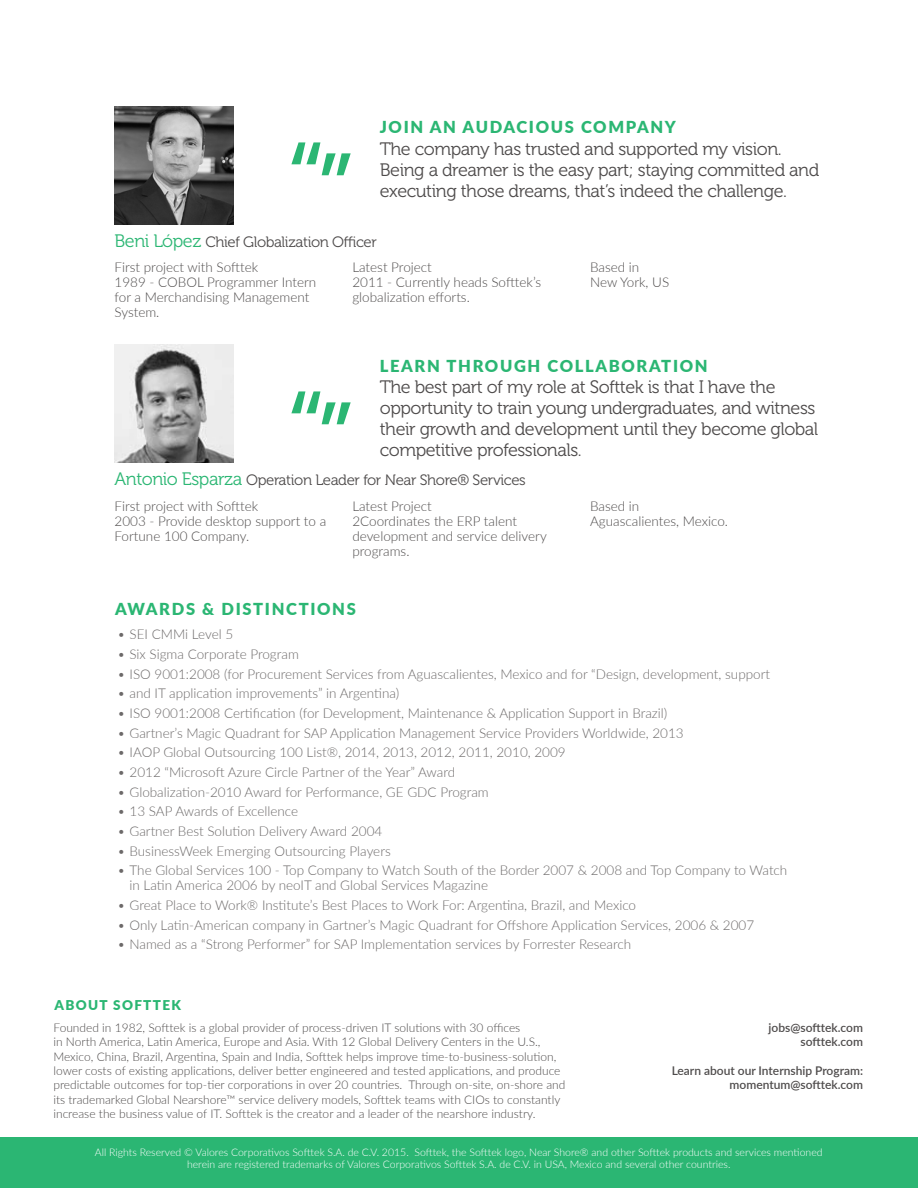
<style>
.page{position:relative;width:918px;height:1188px;background:#fff}
.page>*{position:absolute;margin:0;border:0;box-sizing:border-box;transform-origin:0 0}
.Contenido{font:18px/21px "Museo 300";letter-spacing:-.025em;color:#4e4b4b}
.Contenido-2{font:900 16.5px "Lato";letter-spacing:.1em;color:#2bb673}
.Contenido-3{font:15px "Museo 300";letter-spacing:-.025em;color:#4e4b4b}
.t1{font:300 13.5px/15px "Lato";color:#6c6969}
.Contenido-4{font:300 13.5px/15px "Lato";color:#4e4b4b}
.t2{font:900 13.5px "Lato";letter-spacing:.1em;color:#2bb673}
.t3{font:300 12px/14.4px "Lato";color:#4e4b4b}
.t4{font:600 12px/14.4px "Lato";color:#4e4b4b;text-align:right}
.t5{font:300 10.5px/12.6px "Lato";color:#fff;text-align:center}
.s1{font-size:18px;color:#2bb673}
</style>
<div class="page">
<div style="left:0;top:1137px;width:918px;height:51px;background:#2bb673"></div>
<svg style="left:291px;top:142px;width:60px;height:33px"></svg>
<svg style="left:291px;top:391px;width:60px;height:33px"></svg>
<img style="left:115px;top:106px;width:119px;height:118px">
<img style="left:115px;top:345px;width:119px;height:118px">
<p class="Contenido-2" style="left:380px;top:114px;width:298px">JOIN AN AUDACIOUS COMPANY</p>
<p class="Contenido" style="left:380px;top:139px;width:403px">The company has trusted and supported my vision.</p>
<p class="Contenido" style="left:380px;top:160px;width:441px">Being a dreamer is the easy part; staying committed and executing those dreams, that’s indeed the challenge.</p>
<p class="Contenido-3" style="left:115px;top:233px;width:264px"><span class="s1">Beni López</span> Chief Globalization Officer</p>
<p class="Contenido-4" style="left:115px;top:259px;width:145px">First project with Softtek</p>
<p class="Contenido-4" style="left:115px;top:274px;width:203px">1989 - COBOL Programmer Intern for a Merchandising Management<br>System.</p>
<p class="Contenido-4" style="left:352px;top:259px;width:81px">Latest Project</p>
<p class="Contenido-4" style="left:352px;top:274px;width:190px">2011 - Currently heads Softtek’s</p>
<p class="Contenido-4" style="left:352px;top:289px;width:119px">globalization efforts.</p>
<p class="Contenido-4" style="left:590px;top:259px;width:51px">Based in</p>
<p class="Contenido-4" style="left:590px;top:274px;width:81px">New York, US</p>
<p class="Contenido-2" style="left:380px;top:354px;width:329px">LEARN THROUGH COLLABORATION</p>
<p class="Contenido" style="left:380px;top:377px;width:440px">The best part of my role at Softtek is that I have the opportunity to train young undergraduates, and witness their growth and development until they become global competitive professionals.</p>
<p class="Contenido-3" style="left:115px;top:472px;width:413px"><span class="s1">Antonio Esparza</span> Operation Leader for Near Shore® Services</p>
<p class="Contenido-4" style="left:115px;top:498px;width:145px">First project with Softtek</p>
<p class="Contenido-4" style="left:115px;top:513px;width:213px">2003 - Provide desktop support to a</p>
<p class="Contenido-4" style="left:115px;top:528px;width:136px">Fortune 100 Company.</p>
<p class="Contenido-4" style="left:352px;top:498px;width:81px">Latest Project</p>
<p class="Contenido-4" style="left:352px;top:513px;width:166px">2Coordinates the ERP talent</p>
<p class="Contenido-4" style="left:352px;top:528px;width:196px">development and service delivery programs.</p>
<p class="Contenido-2" style="left:115px;top:596px;width:242px">AWARDS &amp; DISTINCTIONS</p>
<p class="Contenido-4" style="left:590px;top:498px;width:51px">Based in</p>
<p class="Contenido-4" style="left:590px;top:513px;width:139px">Aguascalientes, Mexico.</p>
<p class="t1" style="left:118px;top:626px;width:117px">• SEI CMMi Level 5</p>
<p class="t1" style="left:118px;top:646px;width:183px">• Six Sigma Corporate Program</p>
<p class="t1" style="left:118px;top:666px;width:654px">• ISO 9001:2008 (for Procurement Services from Aguascalientes, Mexico and for “Design, development, support</p>
<p class="t1" style="left:118px;top:685px;width:283px">• and IT application improvements” in Argentina)</p>
<p class="t1" style="left:118px;top:705px;width:551px">• ISO 9001:2008 Certification (for Development, Maintenance &amp; Application Support in Brazil)</p>
<p class="t1" style="left:118px;top:725px;width:568px">• Gartner’s Magic Quadrant for SAP Application Management Service Providers Worldwide, 2013</p>
<p class="t1" style="left:118px;top:744px;width:450px">• IAOP Global Outsourcing 100 List®, 2014, 2013, 2012, 2011, 2010, 2009</p>
<p class="t1" style="left:118px;top:764px;width:339px">• 2012 “Microsoft Azure Circle Partner of the Year” Award</p>
<p class="t1" style="left:118px;top:784px;width:373px">• Globalization-2010 Award for Performance, GE GDC Program</p>
<p class="t1" style="left:118px;top:803px;width:182px">• 13 SAP Awards of Excellence</p>
<p class="t1" style="left:118px;top:823px;width:266px">• Gartner Best Solution Delivery Award 2004</p>
<p class="t1" style="left:118px;top:843px;width:275px">• BusinessWeek Emerging Outsourcing Players</p>
<p class="t1" style="left:130px;top:862px;width:659px;text-indent:-12px">• The Global Services 100 - Top Company to Watch South of the Border 2007 &amp; 2008 and Top Company to Watch in Latin America 2006 by neoIT and Global Services Magazine</p>
<p class="t1" style="left:118px;top:897px;width:520px">• Great Place to Work® Institute’s Best Places to Work For: Argentina, Brazil, and Mexico</p>
<p class="t1" style="left:118px;top:917px;width:638px">• Only Latin-American company in Gartner’s Magic Quadrant for Offshore Application Services, 2006 &amp; 2007</p>
<p class="t1" style="left:118px;top:937px;width:515px">• Named as a “Strong Performer” for SAP Implementation services by Forrester Research</p>
<p class="t2" style="left:54px;top:995px;width:128px">ABOUT SOFTTEK</p>
<p class="t3" style="left:53px;top:1020px;width:513px">Founded in 1982, Softtek is a global provider of process-driven IT solutions with 30 offices<br>in North America, Latin America, Europe and Asia. With 12 Global Delivery Centers in the U.S., Mexico, China, Brazil, Argentina, Spain and India, Softtek helps improve time-to-business-solution, lower costs of existing applications, deliver better engineered and tested applications, and produce predictable outcomes for top-tier corporations in over 20 countries. Through on-site, on-shore and its trademarked Global Nearshore™ service delivery models, Softtek teams with CIOs to constantly increase the business value of IT. Softtek is the creator and a leader of the nearshore industry.</p>
<p class="t4" style="left:769px;top:1020px;width:96px">jobs@softtek.com softtek.com</p>
<p class="t4" style="left:672px;top:1063px;width:193px">Learn about our Internship Program: momentum@softtek.com</p>
<p class="t5" style="left:95px;top:1145px;width:729px">All Rights Reserved © Valores Corporativos Softtek S.A. de C.V. 2015. Softtek, the Softtek logo, Near Shore® and other Softtek products and services mentioned herein are registered trademarks of Valores Corporativos Softtek S.A. de C.V. in USA, Mexico and several other countries.</p>
</div>
